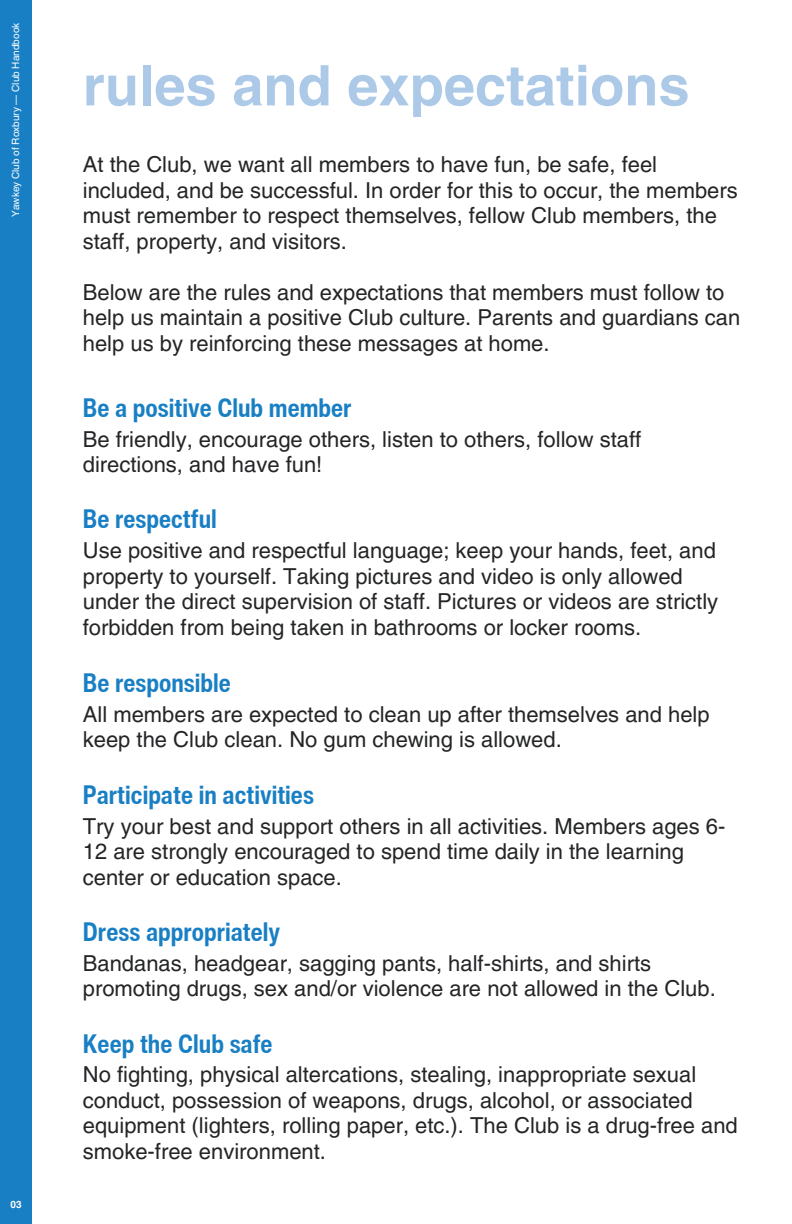
<style>
.page{position:relative;width:792px;height:1224px;background:#fff}
.page>*{position:absolute;margin:0;border:0;box-sizing:border-box;transform-origin:0 0}
.t1{font:700 56px "Helvetica LT Pro";color:#adc9e8}
.t2{font:700 condensed 26px "Helvetica Now Text";color:#197fc4}
.t3{font:22px/25.6px "Helvetica LT Pro";color:#242527}
.t4{font:10px "Helvetica LT Pro";color:#fff}
.t5{font:700 10px "Helvetica LT Pro";color:#fff}
</style>
<div class="page">
<div style="left:0;top:0;width:32px;height:1224px;background:#197fc4"></div>
<h2 class="t4" style="left:12px;top:217px;width:195px;rotate:-90deg">Yawkey Club of Roxbury — Club Handbook</h2>
<h3 class="t5" style="left:10px;top:1201px;width:13px">03</h3>
<p class="t1" style="left:83px;top:65px;width:608px">rules and expectations</p>
<p class="t3" style="left:83px;top:154px;width:656px">At the Club, we want all members to have fun, be safe, feel included, and be successful. In order for this to occur, the members must remember to respect themselves, fellow Club members, the staff, property, and visitors.</p>
<h1 class="t3" style="left:83px;top:281px;width:659px">Below are the rules and expectations that members must follow to help us maintain a positive Club culture. Parents and guardians can help us by reinforcing these messages at home.</h1>
<h3 class="t2" style="left:83px;top:388px;width:270px">Be a positive Club member</h3>
<h3 class="t3" style="left:83px;top:428px;width:560px">Be friendly, encourage others, listen to others, follow staff directions, and have fun!</h3>
<h2 class="t2" style="left:83px;top:500px;width:136px">Be respectful</h2>
<h3 class="t3" style="left:83px;top:540px;width:637px">Use positive and respectful language; keep your hands, feet, and property to yourself. Taking pictures and video is only allowed under the direct supervision of staff. Pictures or videos are strictly forbidden from being taken in bathrooms or locker rooms.</h3>
<h2 class="t2" style="left:83px;top:663px;width:150px">Be responsible</h2>
<h3 class="t3" style="left:83px;top:703px;width:628px">All members are expected to clean up after themselves and help keep the Club clean. No gum chewing is allowed.</h3>
<h2 class="t2" style="left:83px;top:775px;width:233px">Participate in activities</h2>
<h3 class="t3" style="left:83px;top:815px;width:644px">Try your best and support others in all activities. Members ages 6-<br>12 are strongly encouraged to spend time daily in the learning center or education space.</h3>
<h2 class="t2" style="left:83px;top:913px;width:199px">Dress appropriately</h2>
<h3 class="t3" style="left:83px;top:952px;width:634px">Bandanas, headgear, sagging pants, half-shirts, and shirts promoting drugs, sex and/or violence are not allowed in the Club.</h3>
<h2 class="t2" style="left:83px;top:1024px;width:191px">Keep the Club safe</h2>
<h3 class="t3" style="left:83px;top:1064px;width:656px">No fighting, physical altercations, stealing, inappropriate sexual conduct, possession of weapons, drugs, alcohol, or associated equipment (lighters, rolling paper, etc.). The Club is a drug-free and smoke-free environment.</h3>
</div>
